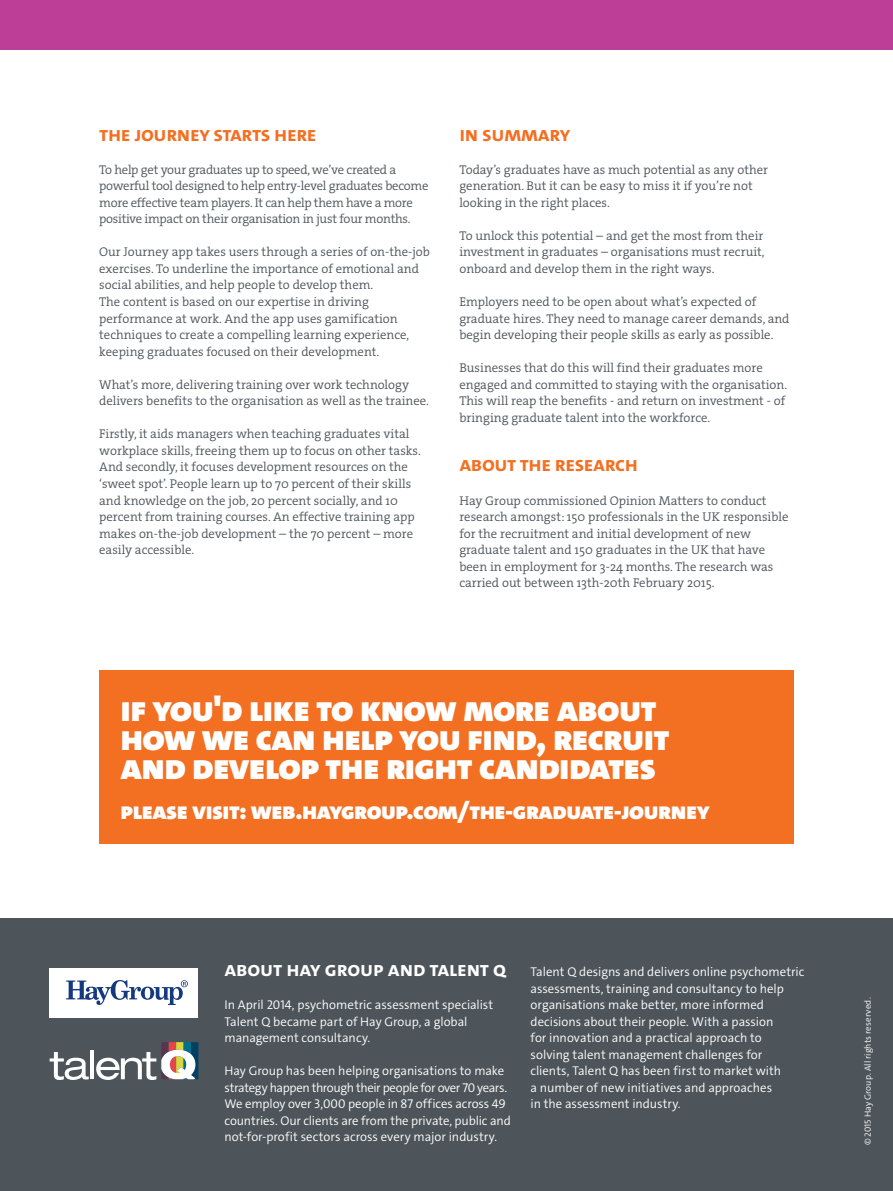
<style>
.page{position:relative;width:893px;height:1191px;background:#fff}
.page>*{position:absolute;margin:0;border:0;box-sizing:border-box;transform-origin:0 0}
.t1{font:900 36px/28.8px "The Sans C4 s";letter-spacing:-.02em;color:#fff}
.t2{font:900 24px "The Sans C4 s";letter-spacing:-.02em;color:#fff}
.t3{font:700 21px "The Sans C4 s";letter-spacing:-.02em;color:#f36f21}
.t4{font:700 21px "The Sans C4 s";letter-spacing:-.01em;color:#fff}
.t5{font:12.75px/16.5px "The Serif HP4 Se Lig";color:#4d555b}
.t6{font:300 12.75px/16.5px "The Sans C4 s";color:#fff}
.t7{font:12.75px/16.5px "The Serif HP4 Se Lig";letter-spacing:-.02em;color:#4d555b}
.t8{font:300 9px "The Sans C4 s";letter-spacing:.01em;color:#fff}
</style>
<div class="page">
<div style="left:0;top:0;width:893px;height:50px;background:#bd3e96"></div>
<div style="left:0;top:918px;width:893px;height:273px;background:#4d555b"></div>
<div style="left:50px;top:967px;width:148px;height:50px;background:#fff"></div>
<svg style="left:66px;top:980px;width:122px;height:25px"></svg>
<div style="left:99px;top:670px;width:695px;height:173px;background:#f36f21"></div>
<hr style="left:90px;top:1050px;width:4px;height:29px;background:#fff">
<svg style="left:50px;top:1052px;width:39px;height:28px"></svg>
<svg style="left:96px;top:1042px;width:102px;height:38px"></svg>
<h3 class="t3" style="left:99px;top:120px;width:219px">the journey starts here</h3>
<p class="t7" style="left:99px;top:161px;width:331px">To help get your graduates up to speed, we’ve created a powerful tool designed to help entry-level graduates become more effective team players. It can help them have a more positive impact on their organisation in just four months.</p>
<p class="t5" style="left:99px;top:244px;width:332px">Our Journey app takes users through a series of on-the-job exercises. To underline the importance of emotional and social abilities, and help people to develop them.<br>The content is based on our expertise in driving performance at work. And the app uses gamification techniques to create a compelling learning experience, keeping graduates focused on their development.</p>
<p class="t5" style="left:99px;top:376px;width:331px">What’s more, delivering training over work technology delivers benefits to the organisation as well as the trainee.</p>
<p class="t5" style="left:99px;top:426px;width:323px">Firstly, it aids managers when teaching graduates vital workplace skills, freeing them up to focus on other tasks.<br>And secondly, it focuses development resources on the ‘sweet spot’. People learn up to 70 percent of their skills and knowledge on the job, 20 percent socially, and 10 percent from training courses. An effective training app makes on-the-job development – the 70 percent – more easily accessible.</p>
<h3 class="t3" style="left:459px;top:120px;width:112px">in summary</h3>
<p class="t5" style="left:459px;top:161px;width:310px">Today’s graduates have as much potential as any other generation. But it can be easy to miss it if you’re not looking in the right places.</p>
<p class="t5" style="left:459px;top:227px;width:307px;text-align:justify">To unlock this potential – and get the most from their investment in graduates – organisations must recruit, onboard and develop them in the right ways.</p>
<p class="t5" style="left:459px;top:293px;width:332px">Employers need to be open about what’s expected of graduate hires. They need to manage career demands, and begin developing their people skills as early as possible.</p>
<p class="t5" style="left:459px;top:360px;width:329px">Businesses that do this will find their graduates more engaged and committed to staying with the organisation.<br>This will reap the benefits - and return on investment - of bringing graduate talent into the workforce.</p>
<h3 class="t3" style="left:459px;top:451px;width:180px">about the research</h3>
<p class="t5" style="left:459px;top:492px;width:331px">Hay Group commissioned Opinion Matters to conduct research amongst: 150 professionals in the UK responsible for the recruitment and initial development of new graduate talent and 150 graduates in the UK that have been in employment for 3-24 months. The research was carried out between 13th-20th February 2015.</p>
<h1 class="t1" style="left:120px;top:694px;width:551px">if you'd like to know more about how we can help you find, recruit and develop the right candidates</h1>
<h2 class="t2" style="left:120px;top:795px;width:591px">please visit: web.haygroup.com/the-graduate-journey</h2>
<h3 class="t4" style="left:225px;top:955px;width:283px">about hay group and talent q</h3>
<p class="t6" style="left:225px;top:996px;width:270px">In April 2014, psychometric assessment specialist<br>Talent Q became part of Hay Group, a global management consultancy.</p>
<p class="t6" style="left:225px;top:1062px;width:288px">Hay Group has been helping organisations to make strategy happen through their people for over 70 years.<br>We employ over 3,000 people in 87 offices across 49 countries. Our clients are from the private, public and not-for-profit sectors across every major industry.</p>
<p class="t6" style="left:531px;top:963px;width:275px">Talent Q designs and delivers online psychometric assessments, training and consultancy to help organisations make better, more informed decisions about their people. With a passion<br>for innovation and a practical approach to<br>solving talent management challenges for clients, Talent Q has been first to market with<br>a number of new initiatives and approaches<br>in the assessment industry.</p>
<p class="t8" style="left:862px;top:1145px;width:149px;rotate:-90deg">© 2015 Hay Group. All rights reserved.</p>
</div>
